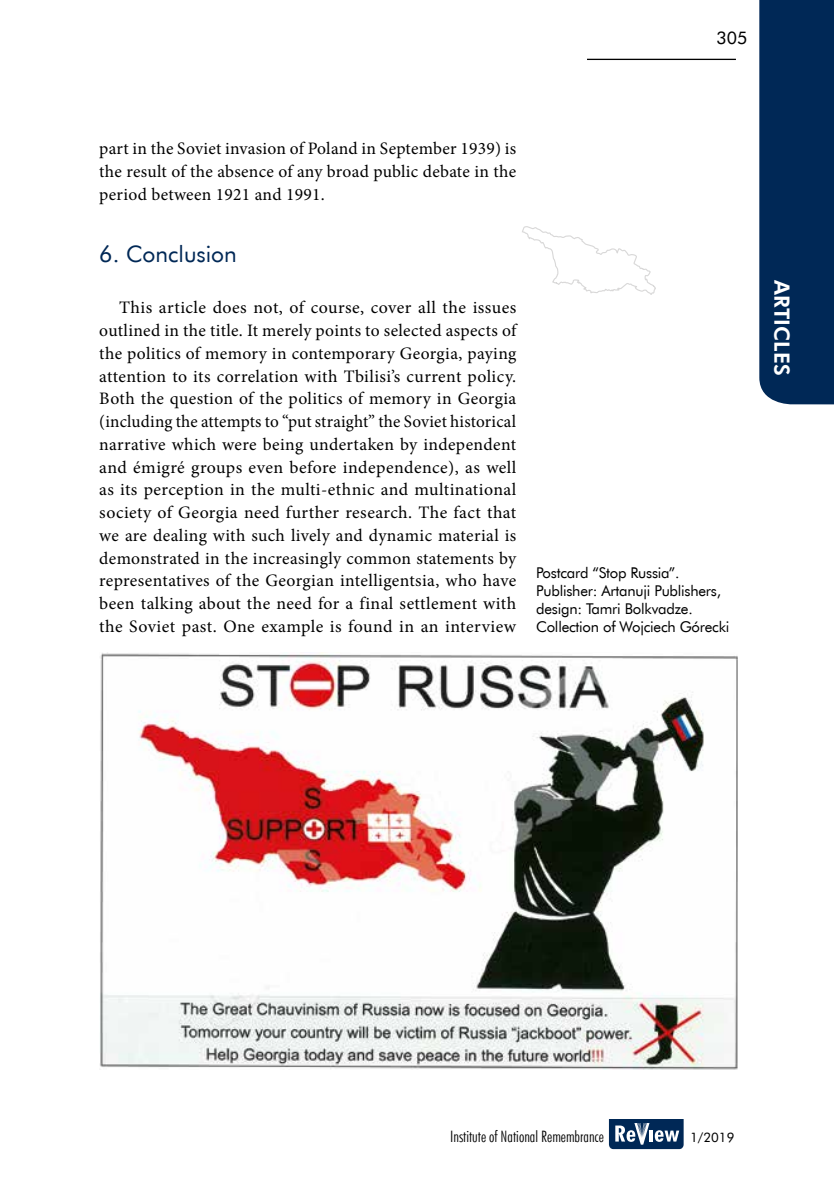
<style>
.page{position:relative;width:834px;height:1191px;background:#fff}
.page>*{position:absolute;margin:0;border:0;box-sizing:border-box;transform-origin:0 0}
.t1{font:22.75px "Futura EU";color:#002856}
.t2{font:21px "Futura Hv EU";color:#fff}
.t3{font:17.5px/22.8px "Minion Pro";letter-spacing:.015em;color:#000;text-align:justify}
.t4{font:17.5px "Futura EU";color:#000}
.t5{font:15.75px "Futura Lt Cn EU";color:#000}
.t6{font:14.88px/17.8px "Futura EU";letter-spacing:-.015em;color:#000}
.t7{font:13.12px "Futura EU";color:#000}
</style>
<div class="page">
<div style="left:759px;top:0;width:74px;height:404px;background:#002856"></div>
<hr style="left:587px;top:59px;width:148px;height:1px;background:#000">
<svg style="left:609px;top:1119px;width:74px;height:30px"></svg>
<img style="left:100px;top:652px;width:637px;height:418px">
<svg style="left:522px;top:226px;width:134px;height:69px"></svg>
<p class="t4" style="left:716px;top:27px;width:32px">305</p>
<p class="t3" style="left:99px;top:137px;width:418px">part in the Soviet invasion of Poland in September 1939) is the result of the absence of any broad public debate in the period between 1921 and 1991.</p>
<h1 class="t1" style="left:99px;top:239px;width:139px">6. Conclusion</h1>
<p class="t3" style="left:99px;top:296px;width:418px;text-indent:20px">This article does not, of course, cover all the issues outlined in the title. It merely points to selected aspects of the politics of memory in contemporary Georgia, paying attention to its correlation with Tbilisi’s current policy.<br>Both the question of the politics of memory in Georgia (including the attempts to “put straight” the Soviet historical narrative which were being undertaken by independent and émigré groups even before independence), as well as its perception in the multi-ethnic and multinational society of Georgia need further research. The fact that we are dealing with such lively and dynamic material is demonstrated in the increasingly common statements by representatives of the Georgian intelligentsia, who have been talking about the need for a final settlement with the Soviet past. One example is found in an interview</p>
<p class="t6" style="left:536px;top:564px;width:195px">Postcard “Stop Russia”.<br>Publisher: Artanuji Publishers, design: Tamri Bolkvadze.<br>Collection of Wojciech Górecki</p>
<p class="t2" style="left:795px;top:280px;width:96px;rotate:90deg">ARTICLES</p>
<p class="t5" style="left:450px;top:1126px;width:155px">Institute of National Remembrance</p>
<p class="t7" style="left:690px;top:1129px;width:46px">1/2019</p>
</div>
